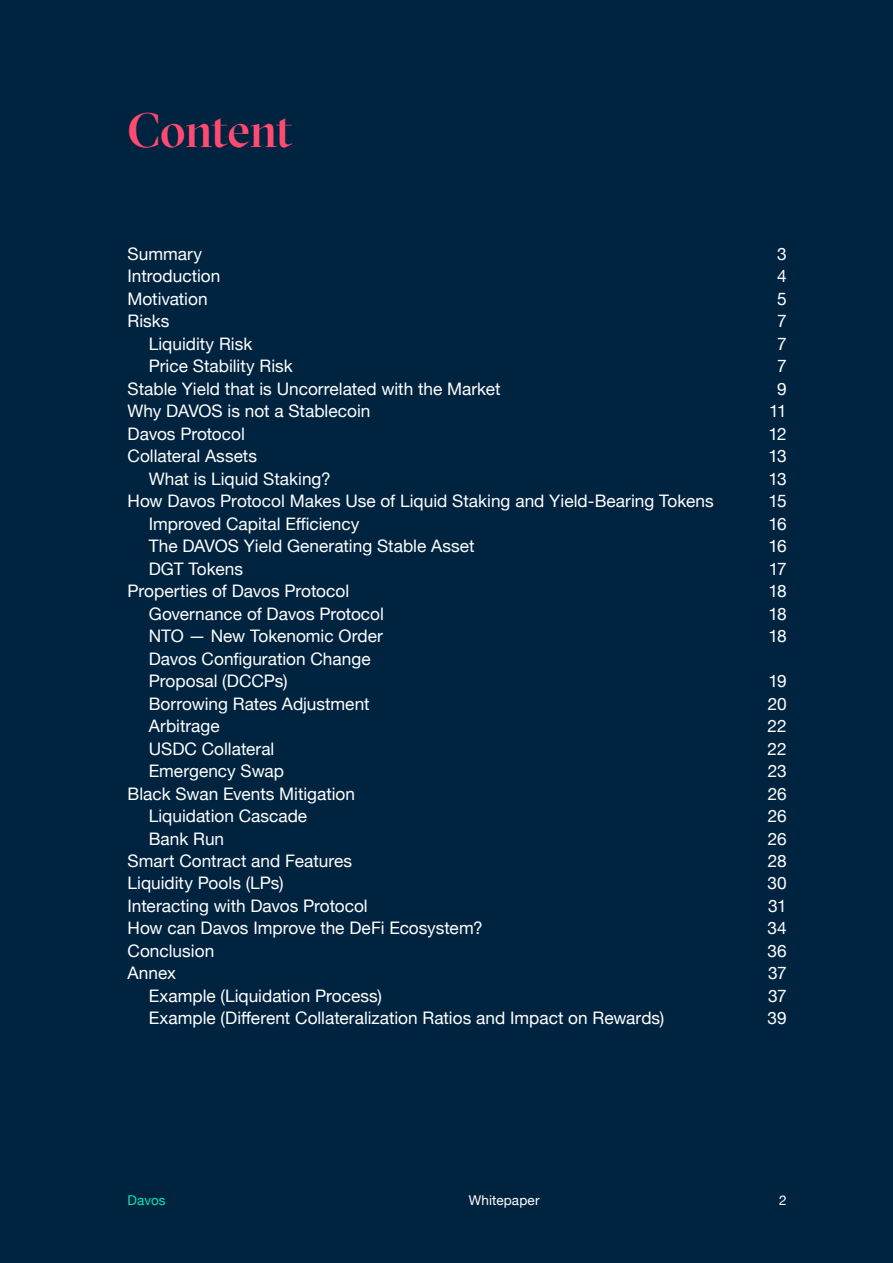
<style>
.page{position:relative;width:893px;height:1263px;background:#002440}
.page>*{position:absolute;margin:0;border:0;box-sizing:border-box;transform-origin:0 0}
.t1{font:500 48px "GT Sectra Display";letter-spacing:-.02em;color:#ff4b72}
.t2{font:17.25px/22.5px "Helvetica Neue";color:#fff}
.t3{font:13.5px "Helvetica Neue";letter-spacing:.01em;color:#fff}
.t4{font:13.5px "Helvetica Neue";letter-spacing:.005em;color:#00e4b4}
</style>
<div class="page">
<h1 class="t1" style="left:128px;top:103px;width:167px">Content</h1>
<p class="t2" style="left:128px;top:243px;width:76px">Summary</p>
<p class="t2" style="left:777px;top:243px;width:11px">3</p>
<p class="t2" style="left:128px;top:266px;width:94px">Introduction</p>
<p class="t2" style="left:777px;top:266px;width:11px">4</p>
<p class="t2" style="left:128px;top:288px;width:82px">Motivation</p>
<p class="t2" style="left:777px;top:288px;width:11px">5</p>
<p class="t2" style="left:128px;top:311px;width:43px">Risks</p>
<p class="t2" style="left:777px;top:311px;width:11px">7</p>
<p class="t2" style="left:149px;top:333px;width:105px">Liquidity Risk</p>
<p class="t2" style="left:777px;top:333px;width:11px">7</p>
<p class="t2" style="left:149px;top:356px;width:145px">Price Stability Risk</p>
<p class="t2" style="left:777px;top:356px;width:11px">7</p>
<p class="t2" style="left:128px;top:378px;width:374px">Stable Yield that is Uncorrelated with the Market</p>
<p class="t2" style="left:777px;top:378px;width:11px">9</p>
<p class="t2" style="left:128px;top:401px;width:244px">Why DAVOS is not a Stablecoin</p>
<p class="t2" style="left:769px;top:401px;width:19px">11</p>
<p class="t2" style="left:128px;top:423px;width:119px">Davos Protocol</p>
<p class="t2" style="left:768px;top:423px;width:20px">12</p>
<p class="t2" style="left:128px;top:446px;width:131px">Collateral Assets</p>
<p class="t2" style="left:768px;top:446px;width:20px">13</p>
<p class="t2" style="left:149px;top:468px;width:183px">What is Liquid Staking?</p>
<p class="t2" style="left:768px;top:468px;width:20px">13</p>
<p class="t2" style="left:128px;top:491px;width:588px">How Davos Protocol Makes Use of Liquid Staking and Yield-Bearing Tokens</p>
<p class="t2" style="left:768px;top:491px;width:20px">15</p>
<p class="t2" style="left:149px;top:513px;width:212px">Improved Capital Efficiency</p>
<p class="t2" style="left:768px;top:513px;width:20px">16</p>
<p class="t2" style="left:149px;top:536px;width:327px">The DAVOS Yield Generating Stable Asset</p>
<p class="t2" style="left:768px;top:536px;width:20px">16</p>
<p class="t2" style="left:149px;top:558px;width:96px">DGT Tokens</p>
<p class="t2" style="left:769px;top:558px;width:19px">17</p>
<p class="t2" style="left:128px;top:581px;width:223px">Properties of Davos Protocol</p>
<p class="t2" style="left:768px;top:581px;width:20px">18</p>
<p class="t2" style="left:149px;top:603px;width:237px">Governance of Davos Protocol</p>
<p class="t2" style="left:768px;top:603px;width:20px">18</p>
<p class="t2" style="left:149px;top:626px;width:236px">NTO — New Tokenomic Order</p>
<p class="t2" style="left:768px;top:626px;width:20px">18</p>
<p class="t2" style="left:149px;top:648px;width:223px">Davos Configuration Change<br>Proposal (DCCPs)</p>
<p class="t2" style="left:768px;top:671px;width:20px">19</p>
<p class="t2" style="left:149px;top:693px;width:222px">Borrowing Rates Adjustment</p>
<p class="t2" style="left:768px;top:693px;width:20px">20</p>
<p class="t2" style="left:149px;top:716px;width:72px">Arbitrage</p>
<p class="t2" style="left:768px;top:716px;width:21px">22</p>
<p class="t2" style="left:149px;top:738px;width:127px">USDC Collateral</p>
<p class="t2" style="left:768px;top:738px;width:21px">22</p>
<p class="t2" style="left:149px;top:761px;width:137px">Emergency Swap</p>
<p class="t2" style="left:768px;top:761px;width:20px">23</p>
<p class="t2" style="left:128px;top:783px;width:229px">Black Swan Events Mitigation</p>
<p class="t2" style="left:768px;top:783px;width:20px">26</p>
<p class="t2" style="left:149px;top:806px;width:160px">Liquidation Cascade</p>
<p class="t2" style="left:768px;top:806px;width:20px">26</p>
<p class="t2" style="left:149px;top:828px;width:77px">Bank Run</p>
<p class="t2" style="left:768px;top:828px;width:20px">26</p>
<p class="t2" style="left:128px;top:850px;width:226px">Smart Contract and Features</p>
<p class="t2" style="left:768px;top:850px;width:20px">28</p>
<p class="t2" style="left:128px;top:873px;width:158px">Liquidity Pools (LPs)</p>
<p class="t2" style="left:767px;top:873px;width:21px">30</p>
<p class="t2" style="left:128px;top:895px;width:242px">Interacting with Davos Protocol</p>
<p class="t2" style="left:768px;top:895px;width:20px">31</p>
<p class="t2" style="left:128px;top:918px;width:357px">How can Davos Improve the DeFi Ecosystem?</p>
<p class="t2" style="left:767px;top:918px;width:21px">34</p>
<p class="t2" style="left:128px;top:940px;width:88px">Conclusion</p>
<p class="t2" style="left:767px;top:940px;width:21px">36</p>
<p class="t2" style="left:128px;top:963px;width:50px">Annex</p>
<p class="t2" style="left:768px;top:963px;width:20px">37</p>
<p class="t2" style="left:149px;top:985px;width:235px">Example (Liquidation Process)</p>
<p class="t2" style="left:768px;top:985px;width:20px">37</p>
<p class="t2" style="left:149px;top:1008px;width:517px">Example (Different Collateralization Ratios and Impact on Rewards)</p>
<p class="t2" style="left:767px;top:1008px;width:21px">39</p>
<p class="t4" style="left:128px;top:1190px;width:40px">Davos</p>
<p class="t3" style="left:469px;top:1190px;width:72px">Whitepaper</p>
<p class="t3" style="left:779px;top:1190px;width:9px">2</p>
</div>
